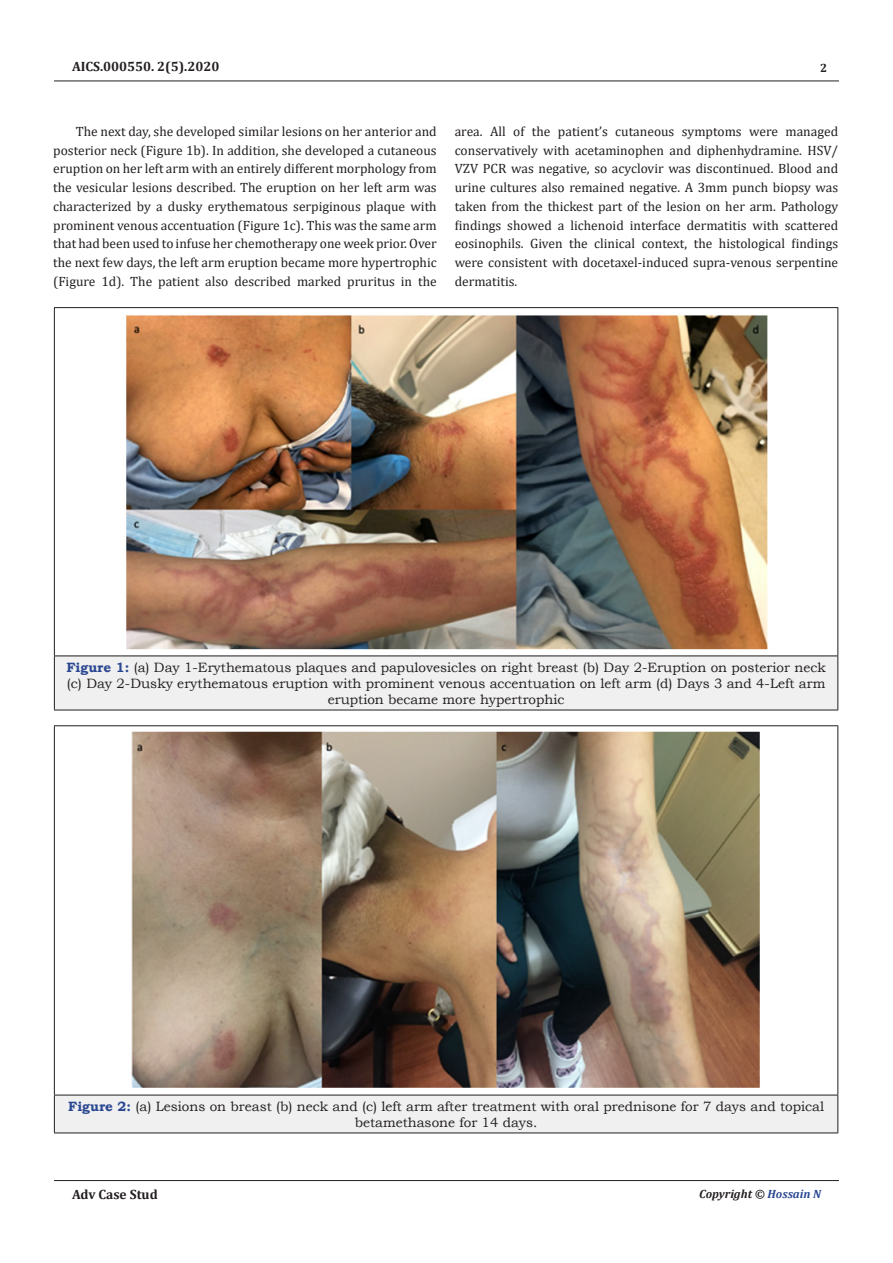
<style>
.page{position:relative;width:893px;height:1263px;background:#fff}
.page>*{position:absolute;margin:0;border:0;box-sizing:border-box;transform-origin:0 0}
.t1{font:13.5px/18.8px "Cambria";color:#231f20;text-align:justify}
.t2{font:13.5px/16.2px "Bookman Old Style";color:#231f20;text-align:center}
.t3{font:700 13.5px "Cambria";color:#231f20}
.t4{font:italic 700 12px "Cambria";color:#231f20}
.t5{font:700 12px "Cambria";color:#231f20}
.s1{font-weight:700;color:#2a4791}
.s2{color:#2a4791}
</style>
<div class="page">
<hr style="left:54px;top:81px;width:785px;height:1px;background:#231f20">
<hr style="left:54px;top:1180px;width:785px;height:1px;background:#231f20">
<div style="left:54px;top:656px;width:784px;height:54px;background:#f0f0f0"></div>
<hr style="left:54px;top:307px;width:784px;height:1px;background:#231f20">
<hr style="left:54px;top:308px;width:1px;height:347px;background:#231f20">
<hr style="left:837px;top:308px;width:1px;height:347px;background:#231f20">
<hr style="left:54px;top:655px;width:784px;height:1px;background:#231f20">
<hr style="left:54px;top:656px;width:1px;height:54px;background:#231f20">
<hr style="left:837px;top:656px;width:1px;height:54px;background:#231f20">
<hr style="left:54px;top:710px;width:784px;height:1px;background:#231f20">
<img style="left:126px;top:315px;width:642px;height:335px">
<div style="left:54px;top:1095px;width:784px;height:38px;background:#f0f0f0"></div>
<hr style="left:54px;top:725px;width:784px;height:1px;background:#231f20">
<hr style="left:54px;top:726px;width:1px;height:369px;background:#231f20">
<hr style="left:837px;top:726px;width:1px;height:369px;background:#231f20">
<hr style="left:54px;top:1095px;width:784px;height:1px;background:#231f20">
<hr style="left:54px;top:1095px;width:1px;height:37px;background:#231f20">
<hr style="left:837px;top:1095px;width:1px;height:37px;background:#231f20">
<hr style="left:54px;top:1132px;width:784px;height:1px;background:#231f20">
<img style="left:131px;top:732px;width:629px;height:356px">
<p class="t3" style="left:72px;top:56px;width:149px">AICS.000550. 2(5).2020</p>
<p class="t5" style="left:820px;top:60px;width:9px">2</p>
<p class="t1" style="left:53px;top:122px;width:385px;text-indent:22px">The next day, she developed similar lesions on her anterior and posterior neck (Figure 1b). In addition, she developed a cutaneous eruption on her left arm with an entirely different morphology from the vesicular lesions described. The eruption on her left arm was characterized by a dusky erythematous serpiginous plaque with prominent venous accentuation (Figure 1c). This was the same arm that had been used to infuse her chemotherapy one week prior. Over the next few days, the left arm eruption became more hypertrophic (Figure 1d). The patient also described marked pruritus in the</p>
<p class="t1" style="left:455px;top:122px;width:385px">area. All of the patient’s cutaneous symptoms were managed conservatively with acetaminophen and diphenhydramine. HSV/ VZV PCR was negative, so acyclovir was discontinued. Blood and urine cultures also remained negative. A 3mm punch biopsy was taken from the thickest part of the lesion on her arm. Pathology findings showed a lichenoid interface dermatitis with scattered eosinophils. Given the clinical context, the histological findings were consistent with docetaxel-induced supra-venous serpentine dermatitis.</p>
<p class="t2" style="left:66px;top:659px;width:761px"><span class="s1">Figure 1:</span> (a) Day 1-Erythematous plaques and papulovesicles on right breast (b) Day 2-Eruption on posterior neck (c) Day 2-Dusky erythematous eruption with prominent venous accentuation on left arm (d) Days 3 and 4-Left arm eruption became more hypertrophic</p>
<p class="t2" style="left:68px;top:1098px;width:757px"><span class="s1">Figure 2:</span> (a) Lesions on breast (b) neck and (c) left arm after treatment with oral prednisone for 7 days and topical betamethasone for 14 days.</p>
<p class="t3" style="left:72px;top:1185px;width:87px">Adv Case Stud</p>
<p class="t4" style="left:699px;top:1185px;width:123px">Copyright © <span class="s2">Hossain N</span></p>
</div>
